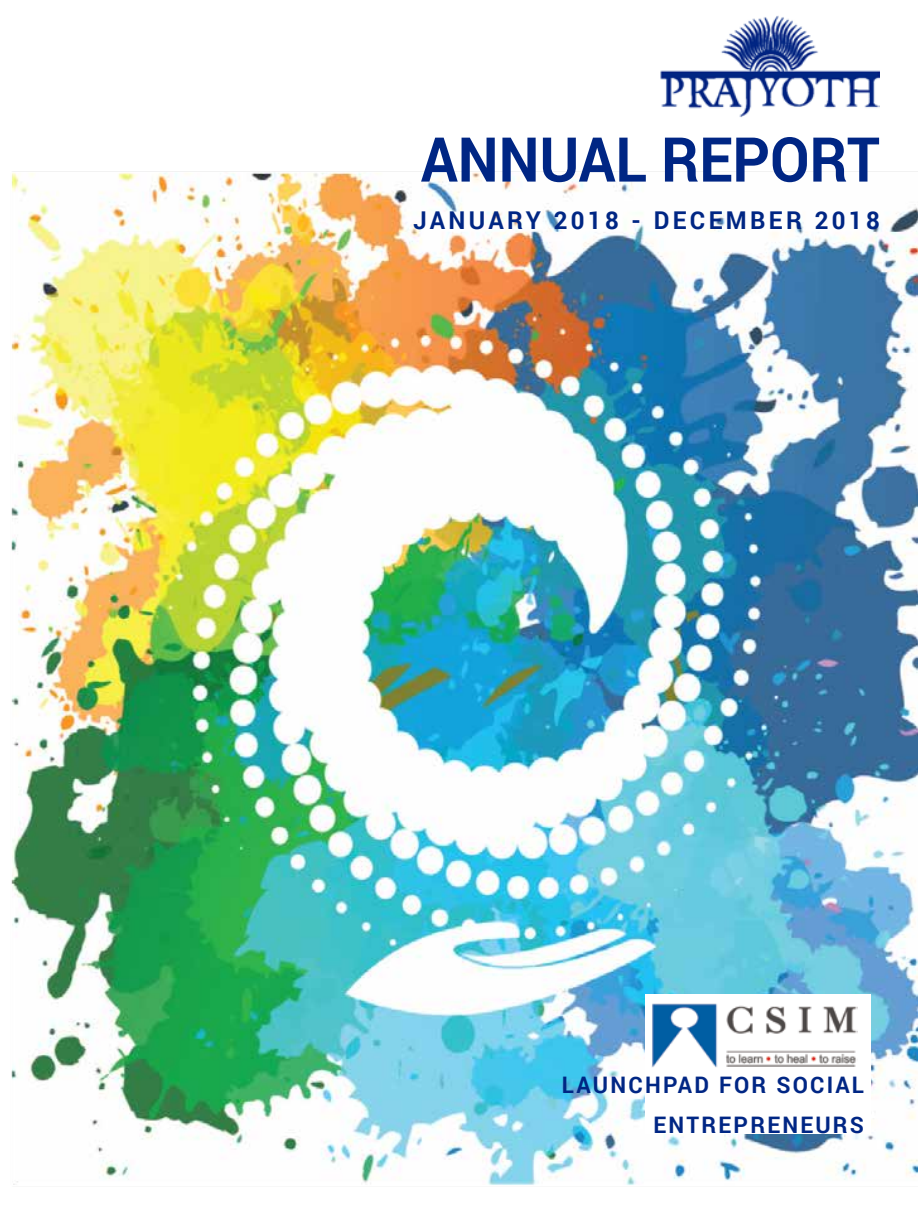
<style>
.page{position:relative;width:918px;height:1216px;background:#fff}
.page>*{position:absolute;margin:0;border:0;box-sizing:border-box;transform-origin:0 0}
.t1{font:700 61.77px "Roboto";color:#002684;scale:.93 1}
.t2{font:700 24.5px "Roboto";letter-spacing:.14em;color:#002684}
.t3{font:700 22.75px/40.6px "Roboto";letter-spacing:.1em;color:#002684;text-align:right}
</style>
<div class="page">
<img style="left:11px;top:171px;width:907px;height:1014px">
<div style="left:645px;top:994px;width:226px;height:140px;background:#fff"></div>
<img style="left:660px;top:15px;width:220px;height:102px">
<img style="left:651px;top:1003px;width:207px;height:64px">
<h1 class="t1" style="left:421px;top:116px;width:495px">ANNUAL REPORT</h1>
<p class="t2" style="left:413px;top:203px;width:468px">JANUARY 2018 - DECEMBER 2018</p>
<p class="t3" style="left:562px;top:1063px;width:304px">LAUNCHPAD FOR SOCIAL<br>ENTREPRENEURS</p>
</div>
